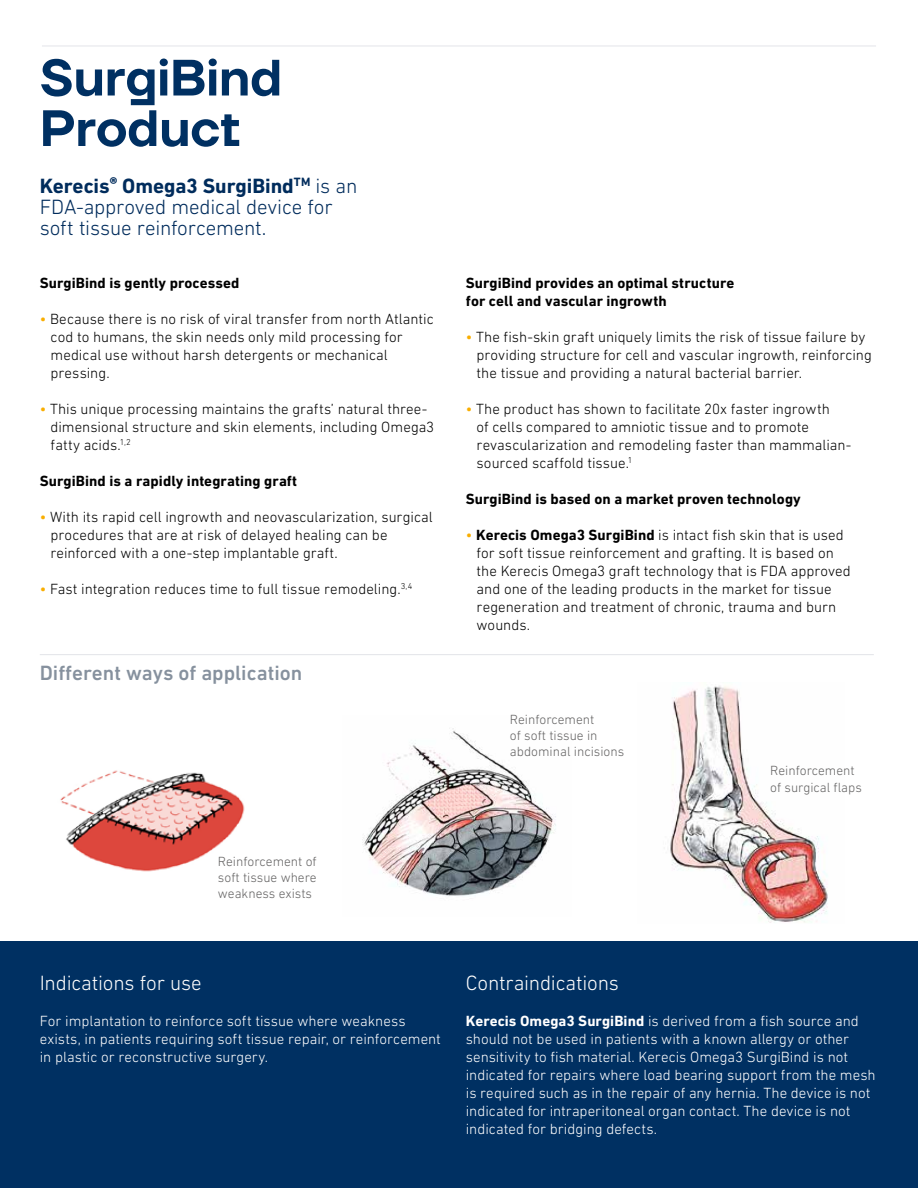
<style>
.page{position:relative;width:918px;height:1188px;background:#fff}
.page>*{position:absolute;margin:0;border:0;box-sizing:border-box;transform-origin:0 0}
.t1{font:600 51px/50.6px "TT Firs Neue";color:#003062}
.t2{font:300 21px/21px "DIN Next LT Pro";letter-spacing:-.01em;color:#002c5c}
.t3{font:300 21px "DIN Next LT Pro";letter-spacing:-.01em;color:#fff}
.t4{font:500 21px "DIN Next LT Pro";color:#86919e}
.t5{font:300 15px/18px "DIN Next LT Pro";color:#000}
.t6{font:300 15px/18px "DIN Next LT Pro";color:#fff}
.t7{font:700 15px/18px "DIN Next LT Pro";letter-spacing:.005em;color:#000}
.t8{font:300 13.5px/16.2px "DIN Next LT Pro";color:#646363}
.s1{font-weight:700}
.s2{font-weight:400;color:#f9ae00}
</style>
<div class="page">
<div style="left:0;top:941px;width:918px;height:247px;background:#003062"></div>
<img style="left:362px;top:728px;width:194px;height:168px">
<img style="left:60px;top:770px;width:185px;height:102px">
<img style="left:670px;top:685px;width:158px;height:238px">
<hr style="left:40px;top:654px;width:834px;height:1px;background:#e6e7eb">
<hr style="left:42px;top:45px;width:834px;height:2px;background:#e6e7eb">
<h1 class="t1" style="left:40px;top:52px;width:244px">SurgiBind<br>Product</h1>
<h2 class="t2" style="left:40px;top:175px;width:319px"><span class="s1">Kerecis</span><sup>®</sup> <span class="s1">Omega3 SurgiBind</span><sup>TM</sup> is an<br>FDA-approved medical device for soft tissue reinforcement.</h2>
<p class="t7" style="left:40px;top:274px;width:201px">SurgiBind is gently processed</p>
<p class="t5" style="left:51px;top:310px;width:385px;text-indent:-11px"><span class="s2">•</span> Because there is no risk of viral transfer from north Atlantic cod to humans, the skin needs only mild processing for medical use without harsh detergents or mechanical pressing.</p>
<p class="t5" style="left:51px;top:400px;width:385px;text-indent:-11px"><span class="s2">•</span> This unique processing maintains the grafts’ natural three&shy;dimensional structure and skin elements, including Omega3 fatty acids.<sup>1,2</sup></p>
<p class="t7" style="left:40px;top:472px;width:259px">SurgiBind is a rapidly integrating graft</p>
<p class="t5" style="left:51px;top:508px;width:384px;text-indent:-11px"><span class="s2">•</span> With its rapid cell ingrowth and neovascularization, surgical procedures that are at risk of delayed healing can be reinforced with a one-step implantable graft.</p>
<p class="t5" style="left:40px;top:580px;width:374px"><span class="s2">•</span> Fast integration reduces time to full tissue remodeling.<sup>3,4</sup></p>
<h2 class="t4" style="left:40px;top:660px;width:264px">Different ways of application</h2>
<p class="t8" style="left:218px;top:853px;width:100px;text-align:justify">Reinforcement of soft tissue where weakness exists</p>
<p class="t7" style="left:466px;top:274px;width:270px">SurgiBind provides an optimal structure for cell and vascular ingrowth</p>
<p class="t5" style="left:477px;top:328px;width:397px;text-indent:-11px"><span class="s2">•</span> The fish-skin graft uniquely limits the risk of tissue failure by providing structure for cell and vascular ingrowth, reinforcing the tissue and providing a natural bacterial barrier.</p>
<p class="t5" style="left:477px;top:400px;width:376px;text-indent:-11px"><span class="s2">•</span> The product has shown to facilitate 20x faster ingrowth<br>of cells compared to amniotic tissue and to promote revascularization and remodeling faster than mammalian&shy;sourced scaffold tissue.<sup>1</sup></p>
<p class="t7" style="left:466px;top:490px;width:337px">SurgiBind is based on a market proven technology</p>
<p class="t5" style="left:477px;top:526px;width:376px;text-indent:-11px"><span class="s2">•</span> <span class="s1">Kerecis Omega3 SurgiBind</span> is intact fish skin that is used for soft tissue reinforcement and grafting. It is based on the Kerecis Omega3 graft technology that is FDA approved and one of the leading products in the market for tissue regeneration and treatment of chronic, trauma and burn wounds.</p>
<p class="t8" style="left:510px;top:711px;width:116px">Reinforcement<br>of soft tissue in abdominal incisions</p>
<p class="t8" style="left:770px;top:763px;width:93px">Reinforcement of surgical flaps</p>
<h2 class="t3" style="left:40px;top:971px;width:163px">Indications for use</h2>
<p class="t6" style="left:40px;top:1012px;width:403px">For implantation to reinforce soft tissue where weakness exists, in patients requiring soft tissue repair, or reinforcement in plastic or reconstructive surgery.</p>
<h2 class="t3" style="left:466px;top:971px;width:155px">Contraindications</h2>
<p class="t6" style="left:466px;top:1012px;width:411px"><span class="s1">Kerecis Omega3 SurgiBind</span> is derived from a fish source and should not be used in patients with a known allergy or other sensitivity to fish material. Kerecis Omega3 SurgiBind is not indicated for repairs where load bearing support from the mesh is required such as in the repair of any hernia. The device is not indicated for intraperitoneal organ contact. The device is not indicated for bridging defects.</p>
</div>
